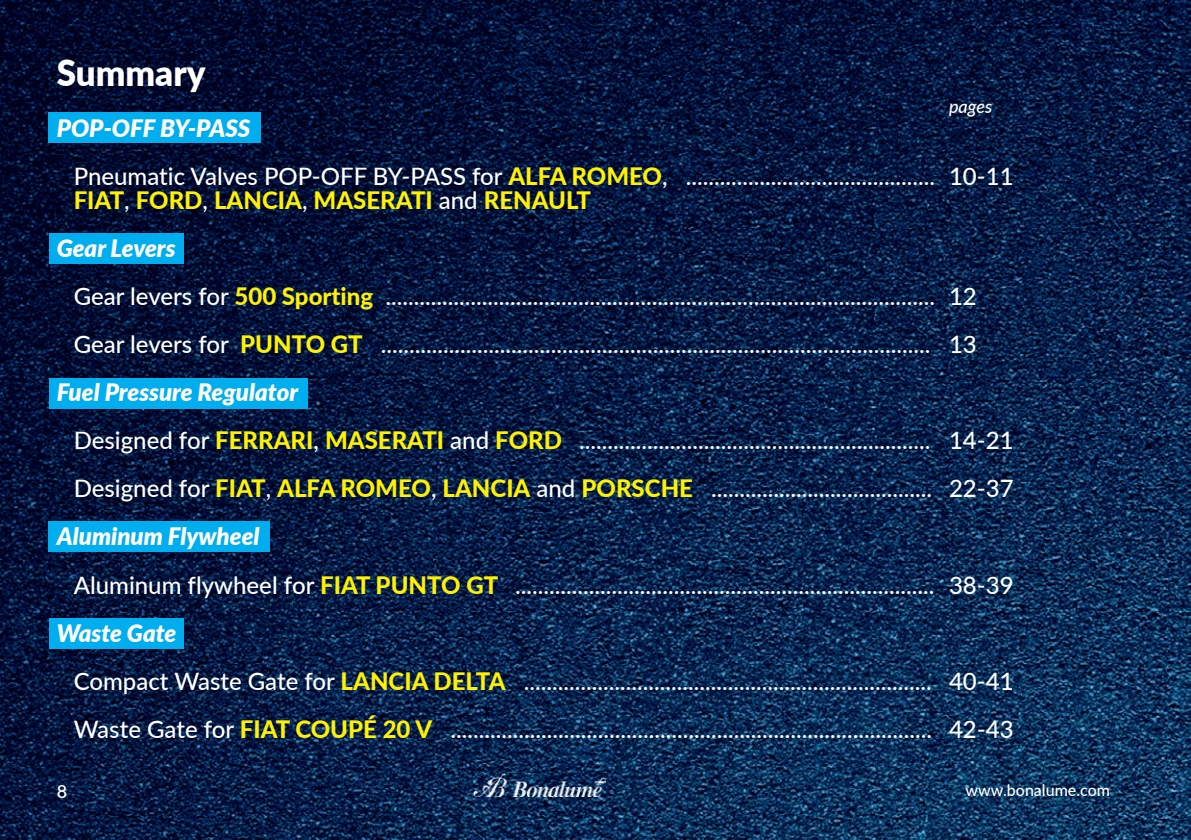
<style>
.page{position:relative;width:1191px;height:840px;background:#fff}
.page>*{position:absolute;margin:0;border:0;box-sizing:border-box;transform-origin:0 0}
.t1{font:900 36px "Lato";color:#fff}
.t2{font:500 24px/48px "Lato";color:#fff}
.t3{font:italic 900 24px "Lato";color:#fff}
.t4{font:800 24px/48px "Lato";color:#fff101}
.t5{font:italic 500 18px "Lato";color:#fff}
.t6{font:600 18px "Lato";color:#fff}
.t7{font:500 16px "Lato";color:#fff}
.s1{font-weight:900;font-style:italic}
.s2{font-weight:800;color:#fff101}
.s3{font-weight:500;color:#fff}
.s4{font-weight:900;font-style:italic;color:#fff}
</style>
<div class="page">
<img style="left:0;top:0;width:1191px;height:839px">
<div style="left:49px;top:113px;width:212px;height:30px;background:#00aeef"></div>
<div style="left:49px;top:378px;width:258px;height:30px;background:#00aeef"></div>
<div style="left:49px;top:233px;width:135px;height:31px;background:#00aeef"></div>
<div style="left:49px;top:521px;width:221px;height:30px;background:#00aeef"></div>
<div style="left:49px;top:618px;width:135px;height:31px;background:#00aeef"></div>
<img style="left:473px;top:772px;width:132px;height:24px">
<h1 class="t1" style="left:57px;top:45px;width:150px">Summary</h1>
<p class="t5" style="left:949px;top:93px;width:45px">pages</p>
<p class="t2" style="left:74px;top:103px;width:941px;text-indent:-17px"><span class="s1">POP-OFF BY-PASS<br></span>Pneumatic Valves POP-OFF BY-PASS for <span class="s2">ALFA ROMEO</span>, ............................................ 10-11</p>
<p class="t4" style="left:57px;top:175px;width:536px;text-indent:17px">FIAT<span class="s3">,</span> FORD<span class="s3">,</span> LANCIA<span class="s3">,</span> MASERATI <span class="s3">and</span> RENAULT<br><span class="s4">Gear Levers</span></p>
<p class="t2" style="left:74px;top:271px;width:904px">Gear levers for <span class="s2">500 Sporting</span> ................................................................................................. 12</p>
<p class="t2" style="left:74px;top:319px;width:904px">Gear levers for <span class="s2">PUNTO GT</span> ................................................................................................. 13</p>
<p class="t3" style="left:57px;top:374px;width:243px">Fuel Pressure Regulator</p>
<p class="t2" style="left:74px;top:415px;width:941px">Designed for <span class="s2">FERRARI</span>, <span class="s2">MASERATI</span> and <span class="s2">FORD</span> .............................................................. 14-21</p>
<p class="t2" style="left:74px;top:463px;width:941px">Designed for <span class="s2">FIAT</span>, <span class="s2">ALFA ROMEO</span>, <span class="s2">LANCIA</span> and <span class="s2">PORSCHE</span> ....................................... 22-37</p>
<p class="t3" style="left:57px;top:518px;width:204px">Aluminum Flywheel</p>
<p class="t2" style="left:74px;top:559px;width:941px">Aluminum flywheel for <span class="s2">FIAT PUNTO GT</span> .......................................................................... 38-39</p>
<p class="t3" style="left:57px;top:614px;width:121px">Waste Gate</p>
<p class="t2" style="left:74px;top:655px;width:941px">Compact Waste Gate for <span class="s2">LANCIA DELTA</span> ........................................................................ 40-41</p>
<p class="t2" style="left:74px;top:703px;width:941px">Waste Gate for <span class="s2">FIAT COUPÉ 20 V</span> ..................................................................................... 42-43</p>
<p class="t6" style="left:57px;top:777px;width:12px">8</p>
<p class="t7" style="left:965px;top:778px;width:146px">www.bonalume.com</p>
</div>
